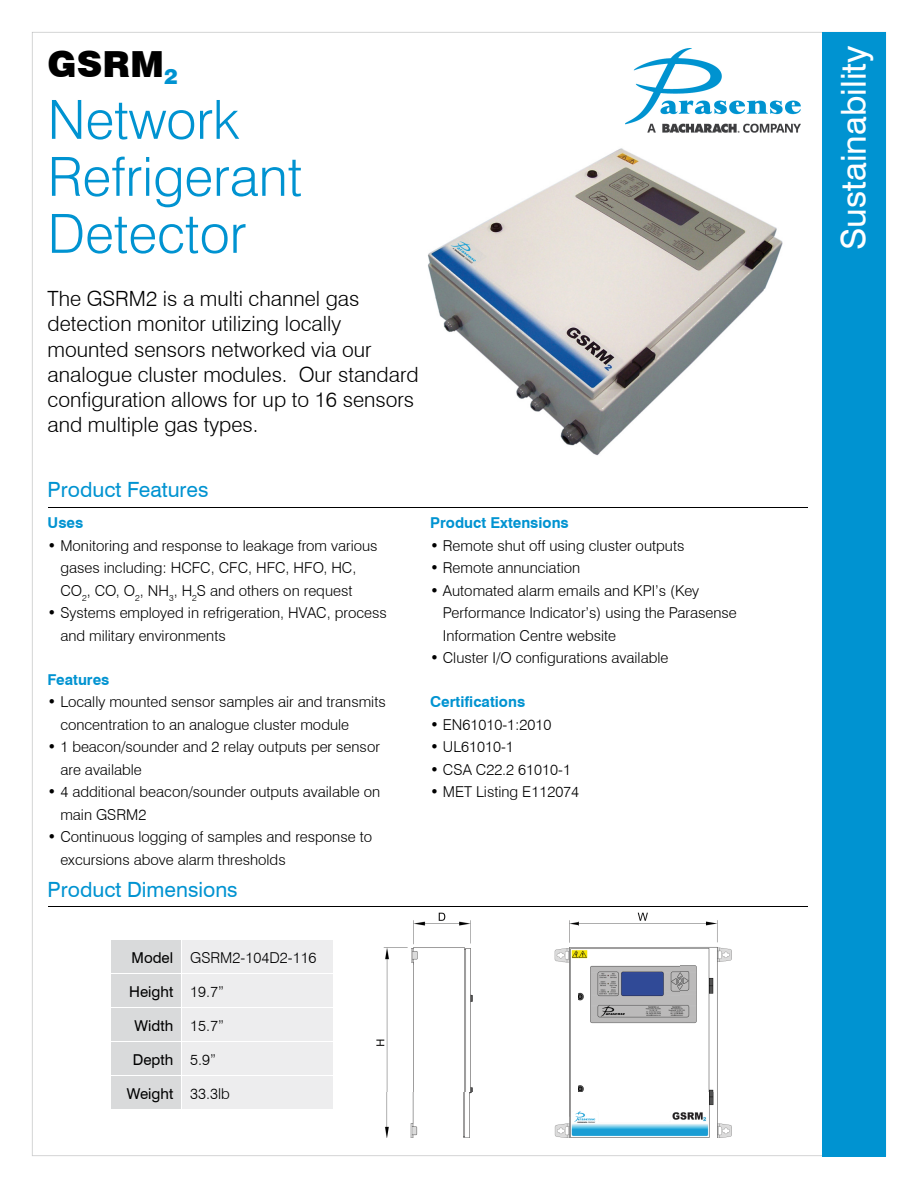
<style>
.page{position:relative;width:918px;height:1188px;background:#fff}
.page>*{position:absolute;margin:0;border:0;box-sizing:border-box;transform-origin:0 0}
.t1{font:300 54px/57px "Swiss 721 BT";color:#0093d1}
.t2{font:900 36px "Swiss 721 BT";color:#000}
.t3{font:34.5px "Swiss 721 BT";color:#fff}
.t4{font:300 21px/25.2px "Swiss 721 BT";color:#000}
.t5{font:21px "Swiss 721 BT";color:#0093d1}
.t6{font:300 15px/22.5px "Swiss 721 BT";color:#000}
.t7{font:700 15px "Swiss 721 BT";color:#0093d1}
.t8{font:15px "Swiss 721 BT";color:#000}
.s1{font-weight:400}
.s2{font-weight:300}
</style>
<div class="page">
<img style="left:428px;top:148px;width:355px;height:308px">
<hr style="left:49px;top:907px;width:759px;height:1px;background:#000">
<div style="left:111px;top:940px;width:71px;height:34px;background:#d9dadb"></div>
<div style="left:182px;top:940px;width:151px;height:34px;background:#ededee"></div>
<div style="left:111px;top:974px;width:71px;height:34px;background:#d9dadb"></div>
<div style="left:182px;top:974px;width:151px;height:34px;background:#ededee"></div>
<div style="left:111px;top:1008px;width:71px;height:34px;background:#d9dadb"></div>
<div style="left:182px;top:1008px;width:151px;height:34px;background:#ededee"></div>
<div style="left:111px;top:1042px;width:71px;height:34px;background:#d9dadb"></div>
<div style="left:182px;top:1042px;width:151px;height:34px;background:#ededee"></div>
<div style="left:111px;top:1076px;width:71px;height:34px;background:#d9dadb"></div>
<div style="left:182px;top:1076px;width:151px;height:34px;background:#ededee"></div>
<hr style="left:111px;top:940px;width:71px;height:1px;background:#fff">
<hr style="left:111px;top:940px;width:1px;height:34px;background:#fff">
<hr style="left:182px;top:940px;width:152px;height:1px;background:#fff">
<hr style="left:181px;top:940px;width:1px;height:34px;background:#fff">
<hr style="left:111px;top:974px;width:71px;height:1px;background:#fff">
<hr style="left:111px;top:974px;width:1px;height:34px;background:#fff">
<hr style="left:182px;top:974px;width:152px;height:1px;background:#fff">
<hr style="left:181px;top:974px;width:1px;height:34px;background:#fff">
<hr style="left:111px;top:1008px;width:71px;height:1px;background:#fff">
<hr style="left:111px;top:1008px;width:1px;height:34px;background:#fff">
<hr style="left:182px;top:1008px;width:152px;height:1px;background:#fff">
<hr style="left:181px;top:1008px;width:1px;height:34px;background:#fff">
<hr style="left:111px;top:1042px;width:71px;height:1px;background:#fff">
<hr style="left:111px;top:1042px;width:1px;height:34px;background:#fff">
<hr style="left:182px;top:1042px;width:152px;height:1px;background:#fff">
<hr style="left:181px;top:1042px;width:1px;height:34px;background:#fff">
<hr style="left:111px;top:1076px;width:71px;height:1px;background:#fff">
<hr style="left:111px;top:1076px;width:1px;height:34px;background:#fff">
<hr style="left:182px;top:1076px;width:152px;height:1px;background:#fff">
<hr style="left:181px;top:1076px;width:1px;height:34px;background:#fff">
<div style="left:822px;top:32px;width:64px;height:1124px;background:#0093d1"></div>
<hr style="left:49px;top:507px;width:759px;height:1px;background:#000">
<img style="left:376px;top:912px;width:356px;height:226px">
<img style="left:625px;top:48px;width:176px;height:85px">
<h2 class="t2" style="left:48px;top:50px;width:132px">GSRM<sub>2</sub></h2>
<h3 class="t3" style="left:840px;top:250px;width:206px;rotate:-90deg">Sustainability</h3>
<h1 class="t1" style="left:48px;top:96px;width:256px">Network<br>Refrigerant<br>Detector</h1>
<h3 class="t4" style="left:48px;top:288px;width:373px">The GSRM2 is a multi channel gas detection monitor utilizing locally mounted sensors networked via our analogue cluster modules. Our standard configuration allows for up to 16 sensors and multiple gas types.</h3>
<h3 class="t5" style="left:48px;top:482px;width:162px">Product Features</h3>
<p class="t7" style="left:48px;top:517px;width:37px">Uses</p>
<p class="t6" style="left:60px;top:535px;width:319px;text-indent:-13px">• Monitoring and response to leakage from various gases including: HCFC, CFC, HFC, HFO, HC,<br>CO<sub>2</sub>, CO, O<sub>2</sub>, NH<sub>3</sub>, H<sub>2</sub>S and others on request</p>
<p class="t6" style="left:60px;top:603px;width:328px;text-indent:-13px">• Systems employed in refrigeration, HVAC, process and military environments</p>
<p class="t7" style="left:48px;top:674px;width:63px">Features</p>
<p class="t6" style="left:60px;top:692px;width:327px;text-indent:-13px">• Locally mounted sensor samples air and transmits concentration to an analogue cluster module</p>
<p class="t6" style="left:60px;top:737px;width:321px;text-indent:-13px">• 1 beacon/sounder and 2 relay outputs per sensor are available</p>
<p class="t6" style="left:60px;top:782px;width:321px;text-indent:-13px">• 4 additional beacon/sounder outputs available on main GSRM2</p>
<p class="t6" style="left:60px;top:827px;width:313px;text-indent:-13px">• Continuous logging of samples and response to excursions above alarm thresholds</p>
<h3 class="t5" style="left:48px;top:882px;width:192px">Product Dimensions</h3>
<p class="t6" style="left:132px;top:947px;width:187px"><span class="s1">Model</span> GSRM2-104D2-116</p>
<p class="t8" style="left:129px;top:986px;width:96px">Height <span class="s2">19.7”</span></p>
<p class="t8" style="left:135px;top:1020px;width:91px">Width <span class="s2">15.7”</span></p>
<p class="t8" style="left:133px;top:1054px;width:85px">Depth <span class="s2">5.9”</span></p>
<p class="t8" style="left:127px;top:1088px;width:105px">Weight <span class="s2">33.3lb</span></p>
<p class="t7" style="left:430px;top:517px;width:140px">Product Extensions</p>
<p class="t6" style="left:430px;top:535px;width:256px">• Remote shut off using cluster outputs</p>
<p class="t6" style="left:430px;top:558px;width:152px">• Remote annunciation</p>
<p class="t6" style="left:443px;top:580px;width:296px;text-indent:-13px">• Automated alarm emails and KPI’s (Key<br>Performance Indicator’s) using the Parasense<br>Information Centre website</p>
<p class="t6" style="left:430px;top:648px;width:240px">• Cluster I/O configurations available</p>
<p class="t7" style="left:430px;top:696px;width:97px">Certifications</p>
<p class="t6" style="left:430px;top:714px;width:123px">• EN61010-1:2010</p>
<p class="t6" style="left:430px;top:737px;width:85px">• UL61010-1</p>
<p class="t6" style="left:430px;top:759px;width:142px">• CSA C22.2 61010-1</p>
<p class="t6" style="left:430px;top:782px;width:151px">• MET Listing E112074</p>
</div>
